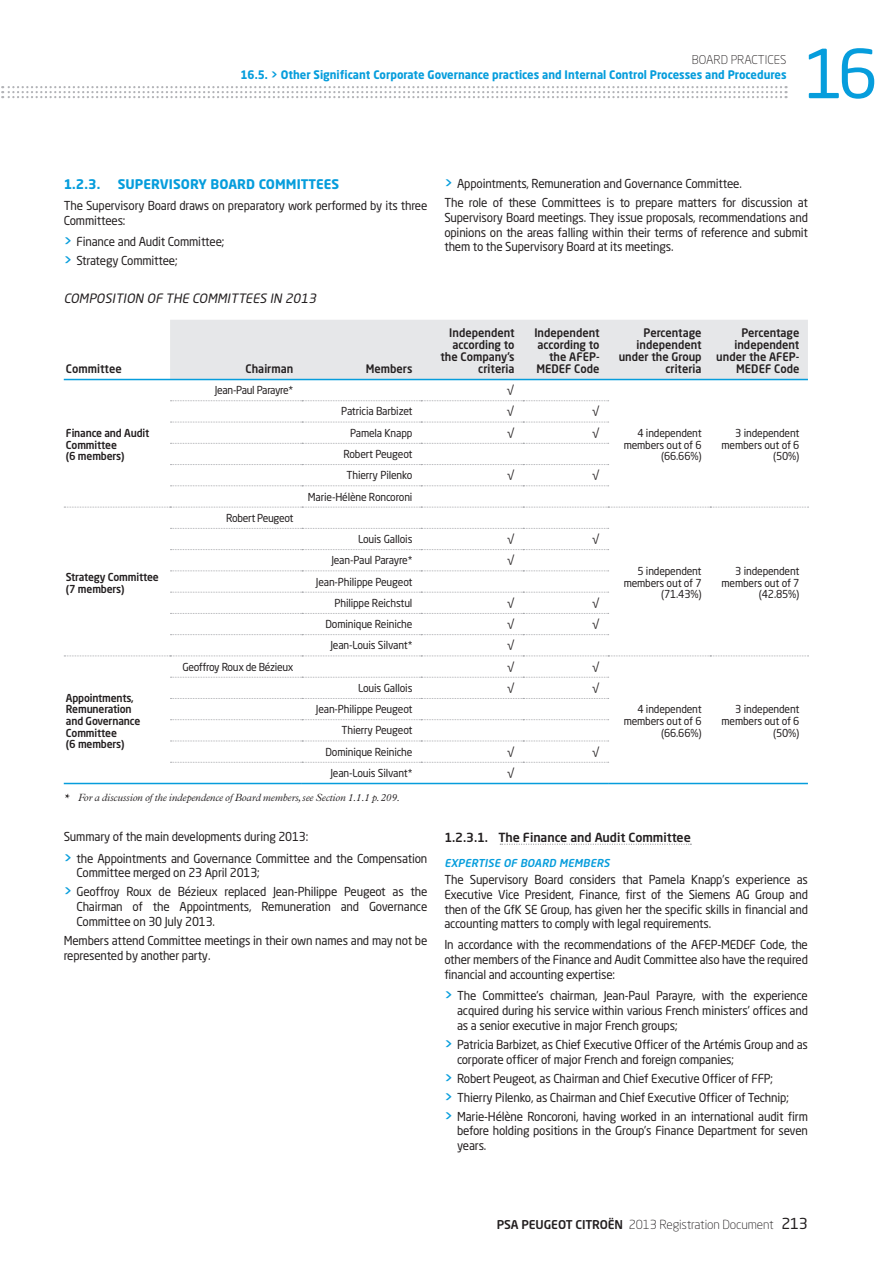
<style>
.page{position:relative;width:893px;height:1263px;background:#fff}
.page>*{position:absolute;margin:0;border:0;box-sizing:border-box;transform-origin:0 0}
.t1{font:66.75px "Neo Sans Pro";color:#069ddc}
.t2{font:700 13.2px "Neo Sans Pro";letter-spacing:.005em;color:#069ddc}
.t3{font:italic 12.75px "Neo Sans Pro";color:#231f20}
.t4{font:500 12.45px "Neo Sans Pro";letter-spacing:-.005em;color:#231f20}
.t5{font:300 12.3px "Neo Sans Std";letter-spacing:-.01em;color:#231f20}
.t6{font:12.15px/14.9px "Neo Sans Std";letter-spacing:-.015em;color:#231f20;scale:.95 1}
.t7{font:300 12px "Neo Sans Std";color:#231f20}
.t8{font:500 11.7px/12px "Neo Sans Pro";color:#231f20;text-align:right;scale:.95 1}
.t9{font:700 11.7px "Neo Sans Pro";color:#069ddc;scale:.95 1}
.t10{font:10.8px/11.7px "Neo Sans Pro";letter-spacing:-.015em;color:#231f20;text-align:right;scale:.95 1}
.t11{font:500 10.8px/11.7px "Neo Sans Pro";letter-spacing:-.015em;color:#231f20;scale:.95 1}
.t12{font:italic 500 10.8px "Neo Sans Std";color:#069ddc}
.t13{font:italic 300 10.5px "Plantin MT Std";letter-spacing:-.01em;color:#231f20}
.s1{font-weight:500;font-size:13.5px;color:#069ddc}
.s2{font-family:"Neo Sans Pro";font-weight:500;font-size:12px}
.s3{font-family:"Neo Sans Pro";font-weight:400;font-size:15px}
</style>
<div class="page">
<svg style="left:2px;top:86px;width:784px;height:12px"></svg>
<div style="left:170px;top:320px;width:638px;height:59px;background:#e6e7e9"></div>
<hr style="left:64px;top:379px;width:744px;height:1px;background:#069ddc">
<svg style="left:170px;top:400px;width:439px;height:1px"></svg>
<svg style="left:170px;top:422px;width:439px;height:1px"></svg>
<svg style="left:170px;top:443px;width:439px;height:1px"></svg>
<svg style="left:170px;top:464px;width:439px;height:1px"></svg>
<svg style="left:170px;top:485px;width:439px;height:1px"></svg>
<svg style="left:64px;top:507px;width:744px;height:1px"></svg>
<svg style="left:170px;top:528px;width:439px;height:1px"></svg>
<svg style="left:170px;top:549px;width:439px;height:1px"></svg>
<svg style="left:170px;top:570px;width:439px;height:1px"></svg>
<svg style="left:170px;top:592px;width:439px;height:1px"></svg>
<svg style="left:170px;top:613px;width:439px;height:1px"></svg>
<svg style="left:170px;top:634px;width:439px;height:1px"></svg>
<svg style="left:64px;top:655px;width:744px;height:1px"></svg>
<svg style="left:170px;top:677px;width:439px;height:1px"></svg>
<svg style="left:170px;top:698px;width:439px;height:1px"></svg>
<svg style="left:170px;top:719px;width:439px;height:1px"></svg>
<svg style="left:170px;top:741px;width:439px;height:1px"></svg>
<svg style="left:170px;top:762px;width:439px;height:1px"></svg>
<hr style="left:64px;top:783px;width:238px;height:1px;background:#069ddc">
<hr style="left:608px;top:783px;width:200px;height:1px;background:#069ddc">
<hr style="left:302px;top:783px;width:306px;height:1px;background:#069ddc">
<svg style="left:500px;top:844px;width:191px;height:1px"></svg>
<p class="t7" style="left:692px;top:54px;width:96px">BOARD PRACTICES</p>
<p class="t9" style="left:240px;top:69px;width:576px">16.5. &gt; Other Significant Corporate Governance practices and Internal Control Processes and Procedures</p>
<h1 class="t1" style="left:804px;top:43px;width:76px">16</h1>
<p class="t2" style="left:64px;top:178px;width:38px">1.2.3.</p>
<p class="t2" style="left:118px;top:178px;width:223px">SUPERVISORY BOARD COMMITTEES</p>
<p class="t6" style="left:64px;top:199px;width:384px">The Supervisory Board draws on preparatory work performed by its three<br>Committees:</p>
<p class="t6" style="left:64px;top:233px;width:171px;line-height:19px"><span class="s1">&gt;</span> Finance and Audit Committee; <span class="s1">&gt;</span> Strategy Committee;</p>
<p class="t3" style="left:64px;top:292px;width:256px">COMPOSITION OF THE COMMITTEES IN 2013</p>
<p class="t8" style="left:66px;top:364px;width:60px">Committee</p>
<p class="t8" style="left:246px;top:364px;width:52px">Chairman</p>
<p class="t8" style="left:366px;top:364px;width:51px">Members</p>
<p class="t6" style="left:444px;top:175px;width:384px;line-height:19px"><span class="s1">&gt;</span> Appointments, Remuneration and Governance Committee.<br>The role of these Committees is to prepare matters for discussion at</p>
<p class="t6" style="left:444px;top:211px;width:384px;text-align:justify">Supervisory Board meetings. They issue proposals, recommendations and opinions on the areas falling within their terms of reference and submit them to the Supervisory Board at its meetings.</p>
<p class="t8" style="left:440px;top:328px;width:79px">Independent according to the Company’s criteria</p>
<p class="t8" style="left:534px;top:328px;width:70px">Independent according to the AFEP-<br>MEDEF Code</p>
<p class="t8" style="left:619px;top:328px;width:89px">Percentage independent under the Group criteria</p>
<p class="t8" style="left:716px;top:328px;width:89px">Percentage independent under the AFEP-<br>MEDEF Code</p>
<p class="t11" style="left:66px;top:428px;width:89px">Finance and Audit<br>Committee<br>(6 members)</p>
<p class="t11" style="left:66px;top:572px;width:99px">Strategy Committee (7 members)</p>
<p class="t11" style="left:66px;top:693px;width:80px">Appointments,<br>Remuneration and Governance<br>Committee<br>(6 members)</p>
<p class="t10" style="left:215px;top:385px;width:84px">Jean-Paul Parayre*</p>
<p class="t10" style="left:507px;top:385px;width:9px">√</p>
<p class="t10" style="left:341px;top:406px;width:76px">Patricia Barbizet</p>
<p class="t10" style="left:507px;top:406px;width:9px">√</p>
<p class="t10" style="left:592px;top:406px;width:9px">√</p>
<p class="t10" style="left:350px;top:428px;width:67px">Pamela Knapp</p>
<p class="t10" style="left:507px;top:428px;width:9px">√</p>
<p class="t10" style="left:592px;top:428px;width:9px">√</p>
<p class="t10" style="left:343px;top:444px;width:74px;line-height:21.3px;text-align:left">Robert Peugeot<br>Thierry Pilenko</p>
<p class="t10" style="left:507px;top:470px;width:9px">√</p>
<p class="t10" style="left:592px;top:470px;width:9px">√</p>
<p class="t10" style="left:226px;top:513px;width:72px">Robert Peugeot</p>
<p class="t10" style="left:308px;top:491px;width:112px">Marie-Hélène Roncoroni</p>
<p class="t10" style="left:358px;top:534px;width:59px">Louis Gallois</p>
<p class="t10" style="left:507px;top:534px;width:9px">√</p>
<p class="t10" style="left:592px;top:534px;width:9px">√</p>
<p class="t10" style="left:331px;top:555px;width:87px">Jean-Paul Parayre*</p>
<p class="t10" style="left:507px;top:555px;width:9px">√</p>
<p class="t10" style="left:316px;top:572px;width:103px;line-height:21.3px">Jean-Philippe Peugeot<br>Philippe Reichstul</p>
<p class="t10" style="left:507px;top:598px;width:9px">√</p>
<p class="t10" style="left:592px;top:598px;width:9px">√</p>
<p class="t10" style="left:325px;top:619px;width:93px">Dominique Reiniche</p>
<p class="t10" style="left:507px;top:619px;width:9px">√</p>
<p class="t10" style="left:592px;top:619px;width:9px">√</p>
<p class="t10" style="left:330px;top:640px;width:88px">Jean-Louis Silvant*</p>
<p class="t10" style="left:507px;top:640px;width:9px">√</p>
<p class="t10" style="left:182px;top:662px;width:118px">Geoffroy Roux de Bézieux</p>
<p class="t10" style="left:507px;top:662px;width:9px">√</p>
<p class="t10" style="left:592px;top:662px;width:9px">√</p>
<p class="t10" style="left:358px;top:683px;width:59px">Louis Gallois</p>
<p class="t10" style="left:507px;top:683px;width:9px">√</p>
<p class="t10" style="left:592px;top:683px;width:9px">√</p>
<p class="t10" style="left:316px;top:699px;width:103px;line-height:21.3px">Jean-Philippe Peugeot<br>Thierry Peugeot<br>Dominique Reiniche</p>
<p class="t10" style="left:507px;top:747px;width:9px">√</p>
<p class="t10" style="left:592px;top:747px;width:9px">√</p>
<p class="t10" style="left:624px;top:428px;width:84px">4 independent members out of 6 (66.66%)</p>
<p class="t10" style="left:721px;top:428px;width:84px">3 independent members out of 6 (50%)</p>
<p class="t10" style="left:624px;top:566px;width:84px">5 independent members out of 7 (71.43%)</p>
<p class="t10" style="left:721px;top:566px;width:84px">3 independent members out of 7 (42.85%)</p>
<p class="t10" style="left:624px;top:704px;width:84px">4 independent members out of 6 (66.66%)</p>
<p class="t10" style="left:721px;top:704px;width:84px">3 independent members out of 6 (50%)</p>
<p class="t10" style="left:330px;top:768px;width:88px">Jean-Louis Silvant*</p>
<p class="t10" style="left:507px;top:768px;width:9px">√</p>
<p class="t13" style="left:64px;top:793px;width:337px">* For a discussion of the independence of Board members, see Section 1.1.1 p. 209.</p>
<p class="t6" style="left:64px;top:827px;width:384px;line-height:21.1px">Summary of the main developments during 2013:<br><span class="s1">&gt;</span> the Appointments and Governance Committee and the Compensation</p>
<p class="t6" style="left:64px;top:864px;width:384px;line-height:19px;text-indent:13px">Committee merged on 23 April 2013;<br><span class="s1">&gt;</span> Geoffroy Roux de Bézieux replaced Jean-Philippe Peugeot as the</p>
<p class="t6" style="left:77px;top:900px;width:371px">Chairman of the Appointments, Remuneration and Governance<br>Committee on 30 July 2013.</p>
<p class="t6" style="left:64px;top:934px;width:384px">Members attend Committee meetings in their own names and may not be represented by another party.</p>
<p class="t4" style="left:444px;top:831px;width:248px">1.2.3.1. The Finance and Audit Committee</p>
<p class="t12" style="left:444px;top:858px;width:169px">EXPERTISE OF BOARD MEMBERS</p>
<p class="t6" style="left:444px;top:873px;width:384px;text-align:justify">The Supervisory Board considers that Pamela Knapp’s experience as Executive Vice President, Finance, first of the Siemens AG Group and then of the GfK SE Group, has given her the specific skills in financial and accounting matters to comply with legal requirements.</p>
<p class="t6" style="left:444px;top:938px;width:384px;text-align:justify">In accordance with the recommendations of the AFEP-MEDEF Code, the other members of the Finance and Audit Committee also have the required financial and accounting expertise:</p>
<p class="t6" style="left:457px;top:989px;width:371px;text-align:justify;text-indent:-13px"><span class="s1">&gt;</span> The Committee’s chairman, Jean-Paul Parayre, with the experience acquired during his service within various French ministers’ offices and as a senior executive in major French groups;</p>
<p class="t6" style="left:457px;top:1038px;width:371px;text-indent:-13px"><span class="s1">&gt;</span> Patricia Barbizet, as Chief Executive Officer of the Artémis Group and as corporate officer of major French and foreign companies;</p>
<p class="t6" style="left:444px;top:1069px;width:384px;line-height:19px"><span class="s1">&gt;</span> Robert Peugeot, as Chairman and Chief Executive Officer of FFP;<br><span class="s1">&gt;</span> Thierry Pilenko, as Chairman and Chief Executive Officer of Technip;<br><span class="s1">&gt;</span> Marie-Hélène Roncoroni, having worked in an international audit firm</p>
<p class="t6" style="left:457px;top:1124px;width:371px">before holding positions in the Group’s Finance Department for seven years.</p>
<p class="t5" style="left:497px;top:1219px;width:312px"><span class="s2">PSA PEUGEOT CITROËN</span> 2013 Registration Document <span class="s3">213</span></p>
</div>
